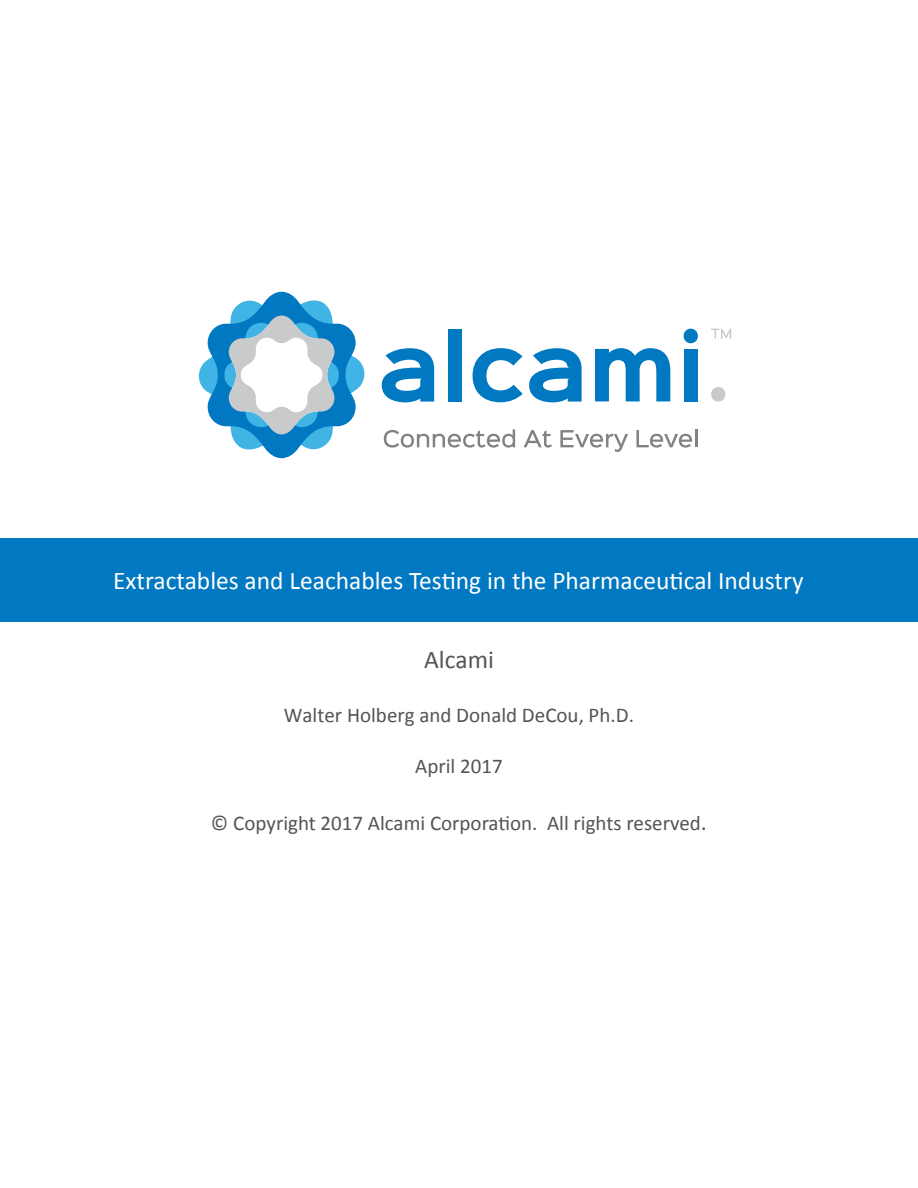
<style>
.page{position:relative;width:918px;height:1188px;background:#fff}
.page>*{position:absolute;margin:0;border:0;box-sizing:border-box;transform-origin:0 0}
.t1{font:25.5px "Calibri";color:#fff}
.t2{font:25.5px "Calibri";color:#545454}
.t3{font:21px "Calibri";color:#545454}
.s1{font-size:24px}
</style>
<div class="page">
<svg style="left:382px;top:348px;width:52px;height:54px"></svg>
<div style="left:448px;top:329px;width:14px;height:72px;background:#0079c2"></div>
<svg style="left:473px;top:348px;width:50px;height:54px"></svg>
<svg style="left:529px;top:348px;width:53px;height:54px"></svg>
<svg style="left:595px;top:348px;width:75px;height:53px"></svg>
<div style="left:684px;top:329px;width:14px;height:14px;background:#0079c2;border-radius:50%"></div>
<div style="left:684px;top:349px;width:14px;height:52px;background:#0079c2"></div>
<svg style="left:198px;top:292px;width:167px;height:166px"></svg>
<svg style="left:384px;top:429px;width:131px;height:19px"></svg>
<svg style="left:524px;top:430px;width:28px;height:18px"></svg>
<svg style="left:560px;top:430px;width:68px;height:22px"></svg>
<svg style="left:636px;top:429px;width:61px;height:19px"></svg>
<div style="left:711px;top:387px;width:14px;height:15px;background:#c9cacc;border-radius:50%"></div>
<svg style="left:711px;top:329px;width:20px;height:10px"></svg>
<div style="left:0;top:538px;width:918px;height:84px;background:#0079c2"></div>
<p class="t1" style="left:113px;top:565px;width:692px">Extractables and Leachables Testing in the Pharmaceutical Industry</p>
<p class="t2" style="left:424px;top:643px;width:71px">Alcami</p>
<p class="t3" style="left:284px;top:701px;width:352px">Walter Holberg and Donald DeCou, Ph.D.</p>
<p class="t3" style="left:415px;top:753px;width:89px">April 2017</p>
<p class="t3" style="left:211px;top:810px;width:498px">© Copyright 2017 Alcami Corporation. All rights reserved<span class="s1">.</span></p>
</div>
